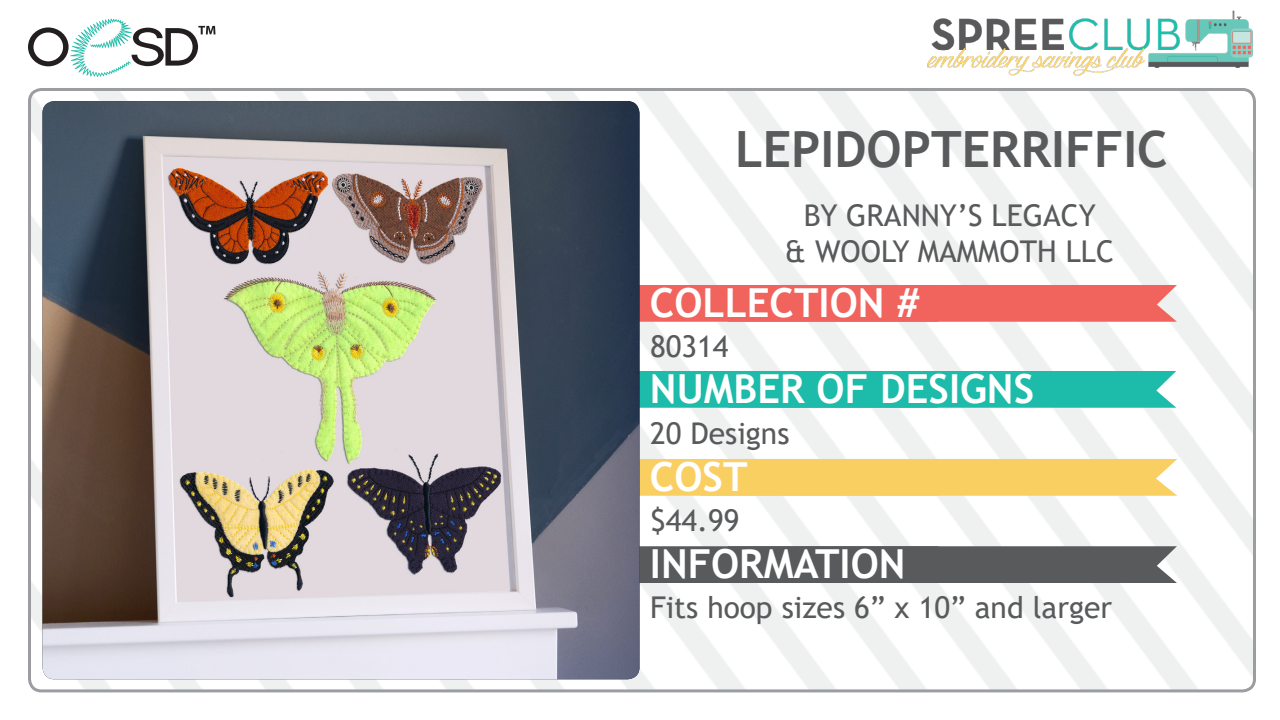
<style>
.page{position:relative;width:1280px;height:720px;background:#fff}
.page>*{position:absolute;margin:0;border:0;box-sizing:border-box;transform-origin:0 0}
.t1{font:700 50px "Trebuchet MS";color:#585a5c}
.t2{font:700 40px "Trebuchet MS";color:#fff}
.t3{font:30px/36px "Trebuchet MS";color:#585a5c;text-align:center}
</style>
<div class="page">
<div style="left:640px;top:285px;width:537px;height:37px;background:#f1635d"></div>
<div style="left:640px;top:371px;width:536px;height:37px;background:#1dbba9"></div>
<div style="left:640px;top:459px;width:537px;height:37px;background:#facf62"></div>
<div style="left:640px;top:546px;width:537px;height:37px;background:#585a5c"></div>
<img style="left:927px;top:10px;width:326px;height:66px">
<img style="left:42px;top:101px;width:598px;height:578px">
<svg style="left:28px;top:19px;width:187px;height:58px"></svg>
<p class="t1" style="left:735px;top:118px;width:434px">LEPIDOPTERRIFFIC</p>
<p class="t3" style="left:785px;top:197px;width:331px">BY GRANNY’S LEGACY<br>&amp; WOOLY MAMMOTH LLC</p>
<p class="t2" style="left:650px;top:278px;width:271px">COLLECTION #</p>
<p class="t3" style="left:650px;top:328px;width:80px">80314</p>
<p class="t2" style="left:650px;top:364px;width:386px">NUMBER OF DESIGNS</p>
<p class="t3" style="left:650px;top:415px;width:141px">20 Designs</p>
<p class="t2" style="left:650px;top:452px;width:99px">COST</p>
<p class="t3" style="left:650px;top:502px;width:91px">$44.99</p>
<p class="t2" style="left:650px;top:539px;width:257px">INFORMATION</p>
<p class="t3" style="left:650px;top:589px;width:464px">Fits hoop sizes 6” x 10” and larger</p>
</div>
